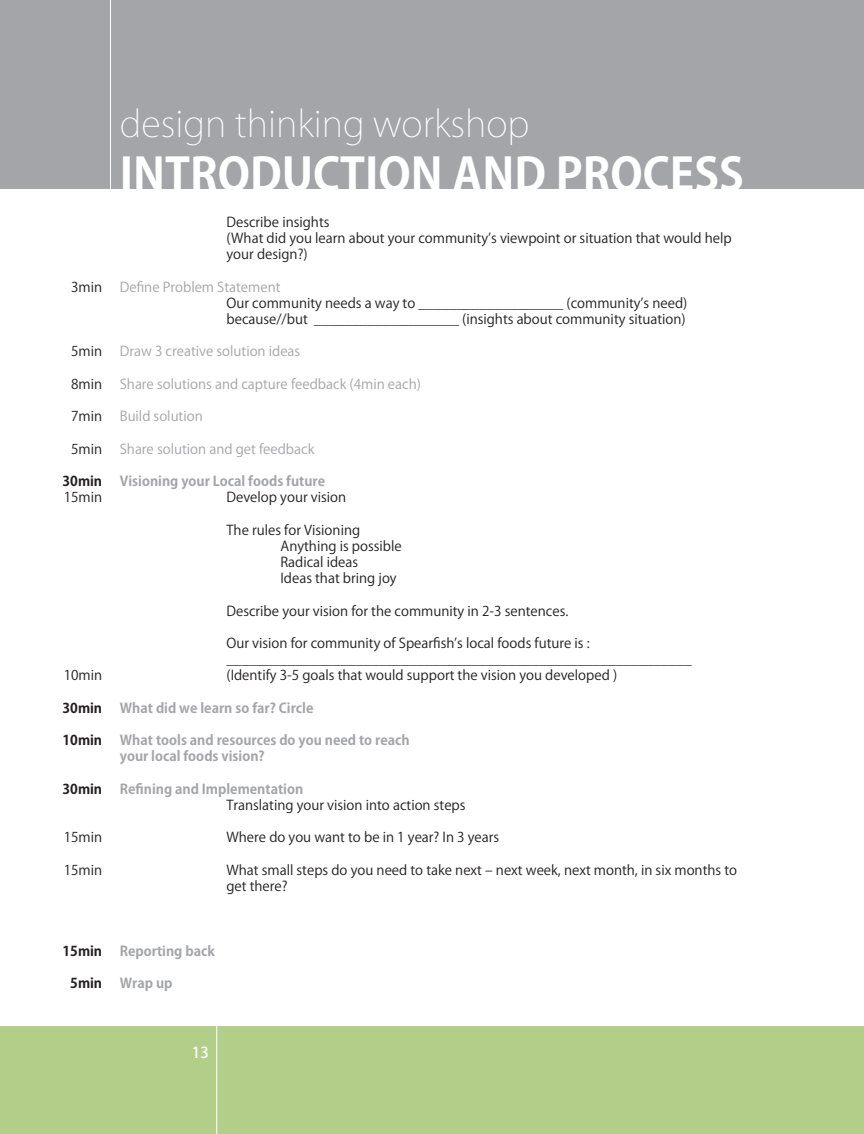
<style>
.page{position:relative;width:864px;height:1134px;background:#fff}
.page>*{position:absolute;margin:0;border:0;box-sizing:border-box;transform-origin:0 0}
.t1{font:700 45px "Koz Go Pro";color:#fff}
.t2{font:200 36px "Koz Go Pro";color:#fff}
.t3{font:500 15px "Koz Go Pro";color:#fff}
.t4{font:13.5px/16.2px "Koz Go Pro";color:#231f20}
.t5{font:700 13.5px/16.2px "Koz Go Pro";color:#a4a5a9}
.t6{font:13.5px "Koz Go Pro";color:#a4a5a9}
.t7{font:700 13.5px "Koz Go Pro";color:#231f20}
</style>
<div class="page">
<div style="left:0;top:1026px;width:864px;height:108px;background:#b3ce88"></div>
<div style="left:0;top:0;width:864px;height:189px;background:#a4a5a9"></div>
<hr style="left:216px;top:390px;width:1px;height:744px;background:#fff">
<hr style="left:110px;top:0;width:1px;height:980px;background:#fff">
<p class="t4" style="left:71px;top:279px;width:33px">3min</p>
<p class="t4" style="left:71px;top:344px;width:33px">5min</p>
<p class="t4" style="left:71px;top:376px;width:33px">8min</p>
<p class="t4" style="left:71px;top:409px;width:33px">7min</p>
<p class="t4" style="left:71px;top:441px;width:33px">5min</p>
<p class="t7" style="left:63px;top:472px;width:41px">30min</p>
<p class="t4" style="left:64px;top:490px;width:40px">15min</p>
<p class="t4" style="left:64px;top:668px;width:40px">10min</p>
<p class="t7" style="left:63px;top:699px;width:41px">30min</p>
<p class="t7" style="left:63px;top:732px;width:41px">10min</p>
<p class="t7" style="left:63px;top:780px;width:41px">30min</p>
<p class="t4" style="left:64px;top:830px;width:40px">15min</p>
<p class="t4" style="left:64px;top:862px;width:40px">15min</p>
<p class="t2" style="left:120px;top:100px;width:411px">design thinking workshop</p>
<p class="t1" style="left:120px;top:145px;width:625px">INTRODUCTION AND PROCESS</p>
<p class="t4" style="left:226px;top:214px;width:105px">Describe insights</p>
<p class="t4" style="left:226px;top:230px;width:507px">(What did you learn about your community’s viewpoint or situation that would help your design?)</p>
<p class="t4" style="left:226px;top:295px;width:462px">Our community needs a way to ___________________ (community’s need)</p>
<p class="t4" style="left:226px;top:311px;width:461px">because//but ___________________ (insights about community situation)</p>
<p class="t6" style="left:120px;top:278px;width:162px">Define Problem Statement</p>
<p class="t6" style="left:120px;top:343px;width:182px">Draw 3 creative solution ideas</p>
<p class="t6" style="left:120px;top:375px;width:303px">Share solutions and capture feedback (4min each)</p>
<p class="t6" style="left:120px;top:408px;width:84px">Build solution</p>
<p class="t6" style="left:120px;top:440px;width:196px">Share solution and get feedback</p>
<p class="t5" style="left:120px;top:474px;width:207px">Visioning your Local foods future</p>
<p class="t4" style="left:226px;top:490px;width:121px">Develop your vision</p>
<p class="t4" style="left:226px;top:522px;width:135px">The rules for Visioning</p>
<p class="t4" style="left:280px;top:538px;width:123px">Anything is possible</p>
<p class="t4" style="left:280px;top:554px;width:79px">Radical ideas</p>
<p class="t4" style="left:280px;top:571px;width:118px">Ideas that bring joy</p>
<p class="t4" style="left:226px;top:603px;width:343px">Describe your vision for the community in 2-3 sentences.</p>
<p class="t4" style="left:226px;top:635px;width:365px">Our vision for community of Spearfish’s local foods future is :</p>
<p class="t4" style="left:226px;top:652px;width:467px">_____________________________________________________________</p>
<p class="t4" style="left:226px;top:668px;width:392px">(Identify 3-5 goals that would support the vision you developed )</p>
<p class="t5" style="left:120px;top:701px;width:195px">What did we learn so far? Circle</p>
<p class="t5" style="left:120px;top:733px;width:291px">What tools and resources do you need to reach your local foods vision?</p>
<p class="t5" style="left:120px;top:782px;width:185px">Refining and Implementation</p>
<p class="t4" style="left:226px;top:797px;width:241px">Translating your vision into action steps</p>
<p class="t4" style="left:226px;top:830px;width:274px">Where do you want to be in 1 year? In 3 years</p>
<p class="t4" style="left:226px;top:862px;width:512px">What small steps do you need to take next – next week, next month, in six months to get there?</p>
<p class="t7" style="left:63px;top:942px;width:41px">15min</p>
<p class="t7" style="left:70px;top:975px;width:33px">5min</p>
<p class="t5" style="left:120px;top:944px;width:96px">Reporting back</p>
<p class="t5" style="left:120px;top:976px;width:54px">Wrap up</p>
<p class="t3" style="left:192px;top:1043px;width:18px">13</p>
</div>
